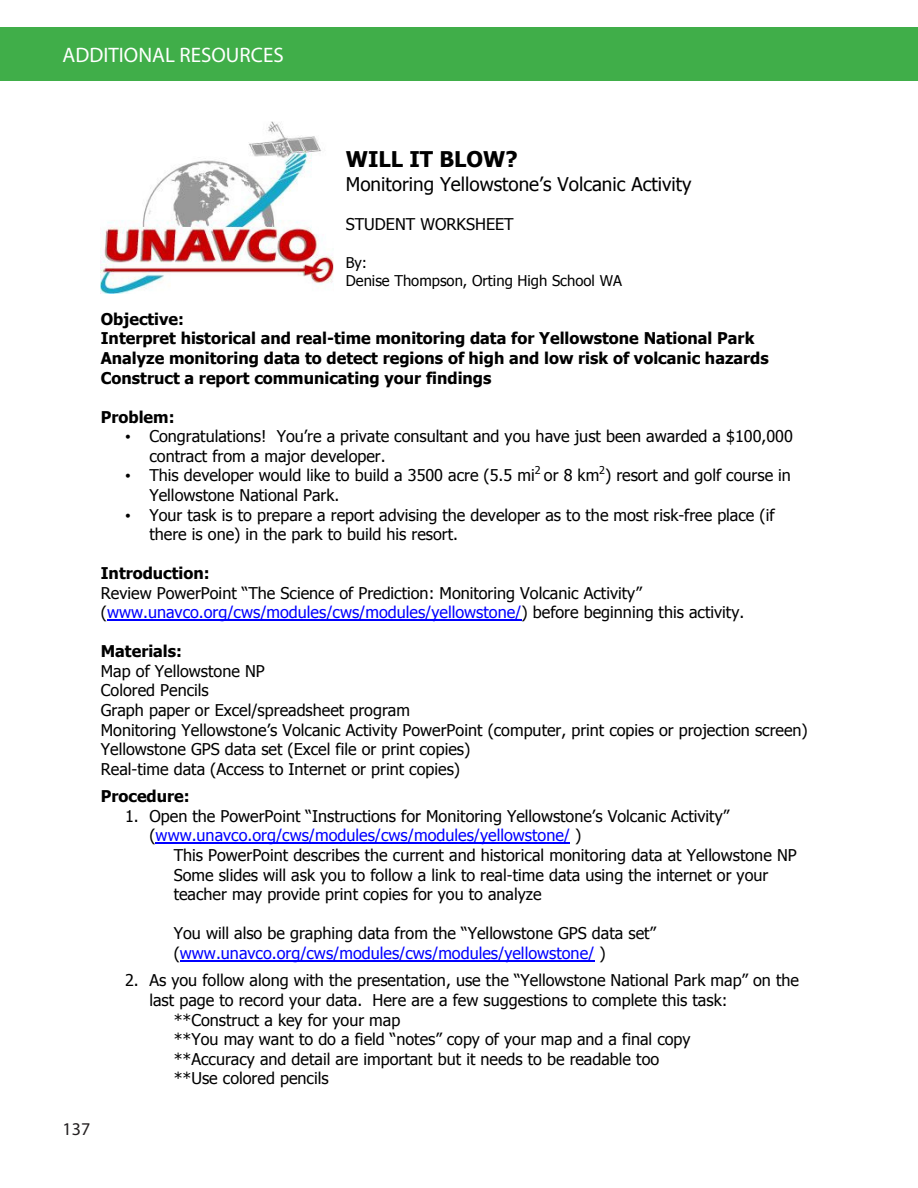
<style>
.page{position:relative;width:918px;height:1188px;background:#fff}
.page>*{position:absolute;margin:0;border:0;box-sizing:border-box;transform-origin:0 0}
.t1{font:700 21.6px "Tahoma";color:#000}
.t2{font:21px "Myriad Pro";color:#fff}
.t3{font:18.9px "Tahoma";color:#000}
.t4{font:18px "Myriad Pro";color:#231f20}
.t5{font:16.2px/19.5px "Tahoma";color:#000}
.t6{font:700 16.2px/19.5px "Tahoma";color:#000}
.t7{font:16.2px "Tahoma";color:#00f}
.t8{font:14.85px/17.9px "Tahoma";color:#000}
.t9{font:10.8px "Tahoma";color:#000}
.s1{font-family:"Times New Roman"}
.s2{font-weight:700}
.s3{color:#00f}
.s4{color:#000}
</style>
<div class="page">
<div style="left:0;top:27px;width:918px;height:54px;background:#40ae49"></div>
<hr style="left:107px;top:620px;width:415px;height:1px;background:#00f">
<hr style="left:156px;top:843px;width:414px;height:1px;background:#00f">
<hr style="left:180px;top:960px;width:414px;height:1px;background:#00f">
<img style="left:101px;top:122px;width:233px;height:172px">
<p class="t2" style="left:63px;top:42px;width:223px">ADDITIONAL RESOURCES</p>
<p class="t1" style="left:346px;top:144px;width:173px">WILL IT BLOW?</p>
<p class="t3" style="left:346px;top:171px;width:347px">Monitoring Yellowstone’s Volcanic Activity</p>
<p class="t5" style="left:346px;top:214px;width:169px">STUDENT WORKSHEET</p>
<p class="t8" style="left:346px;top:253px;width:278px">By:<br>Denise Thompson, Orting High School WA</p>
<p class="t6" style="left:101px;top:308px;width:670px">Objective:<br>Interpret historical and real-time monitoring data for Yellowstone National Park Analyze monitoring data to detect regions of high and low risk of volcanic hazards Construct a report communicating your findings</p>
<p class="t6" style="left:101px;top:406px;width:75px">Problem:</p>
<p class="t5" style="left:149px;top:426px;width:645px;text-indent:-24px"><span class="s1">•</span> Congratulations! You’re a private consultant and you have just been awarded a $100,000 contract from a major developer.</p>
<p class="t5" style="left:125px;top:465px;width:411px"><span class="s1">•</span> This developer would like to build a 3500 acre (5.5 mi</p>
<p class="t9" style="left:535px;top:463px;width:7px">2</p>
<p class="t5" style="left:544px;top:465px;width:249px">or 8 km ) resort and golf course in</p>
<p class="t9" style="left:599px;top:463px;width:7px">2</p>
<p class="t5" style="left:149px;top:484px;width:191px">Yellowstone National Park.</p>
<p class="t5" style="left:149px;top:504px;width:627px;text-indent:-24px"><span class="s1">•</span> Your task is to prepare a report advising the developer as to the most risk-free place (if there is one) in the park to build his resort.</p>
<p class="t5" style="left:101px;top:563px;width:645px"><span class="s2">Introduction:<br></span>Review PowerPoint “The Science of Prediction: Monitoring Volcanic Activity” (<span class="s3">www.unavco.org/cws/modules/cws/modules/yellowstone/</span>) before beginning this activity.</p>
<p class="t5" style="left:101px;top:641px;width:709px"><span class="s2">Materials:<br></span>Map of Yellowstone NP<br>Colored Pencils<br>Graph paper or Excel/spreadsheet program<br>Monitoring Yellowstone’s Volcanic Activity PowerPoint (computer, print copies or projection screen)<br>Yellowstone GPS data set (Excel file or print copies)<br>Real-time data (Access to Internet or print copies)</p>
<p class="t6" style="left:101px;top:786px;width:90px">Procedure:</p>
<p class="t5" style="left:125px;top:805px;width:606px">1. Open the PowerPoint “Instructions for Monitoring Yellowstone’s Volcanic Activity”</p>
<p class="t7" style="left:149px;top:825px;width:434px"><span class="s4">(</span>www.unavco.org/cws/modules/cws/modules/yellowstone/ <span class="s4">)</span></p>
<p class="t5" style="left:174px;top:845px;width:625px">This PowerPoint describes the current and historical monitoring data at Yellowstone NP</p>
<p class="t5" style="left:174px;top:864px;width:596px">Some slides will ask you to follow a link to real-time data using the internet or your</p>
<p class="t5" style="left:174px;top:884px;width:369px">teacher may provide print copies for you to analyze</p>
<p class="t5" style="left:174px;top:923px;width:484px">You will also be graphing data from the “Yellowstone GPS data set” (<span class="s3">www.unavco.org/cws/modules/cws/modules/yellowstone/</span> )</p>
<p class="t5" style="left:125px;top:970px;width:675px">2. As you follow along with the presentation, use the “Yellowstone National Park map” on the</p>
<p class="t5" style="left:149px;top:990px;width:580px">last page to record your data. Here are a few suggestions to complete this task:</p>
<p class="t5" style="left:174px;top:1009px;width:228px">**Construct a key for your map</p>
<p class="t5" style="left:174px;top:1029px;width:518px">**You may want to do a field “notes” copy of your map and a final copy</p>
<p class="t5" style="left:174px;top:1048px;width:487px">**Accuracy and detail are important but it needs to be readable too</p>
<p class="t5" style="left:174px;top:1068px;width:156px">**Use colored pencils</p>
<p class="t4" style="left:63px;top:1118px;width:29px">137</p>
</div>
